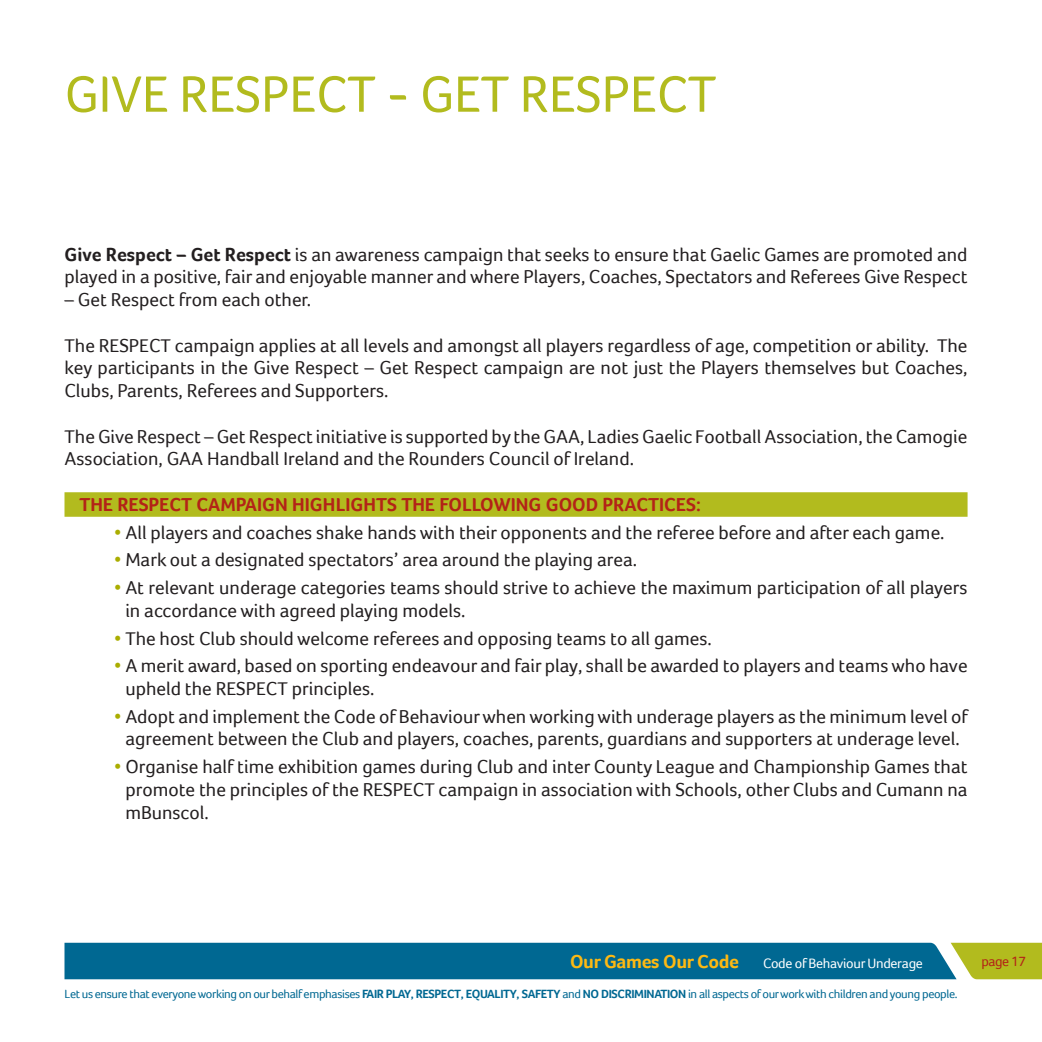
<style>
.page{position:relative;width:1042px;height:1042px;background:#fff}
.page>*{position:absolute;margin:0;border:0;box-sizing:border-box;transform-origin:0 0}
.t1{font:52.5px "Foco";color:#b2bb1e}
.t2{font:19.25px/22.8px "Foco";color:#231f20}
.t3{font:700 19.25px "Foco";color:#b32317}
.t4{font:14px "Foco";letter-spacing:-.02em;color:#fff}
.t5{font:14px "Foco";letter-spacing:-.03em;color:#b32317}
.t6{font:12.25px "Foco";letter-spacing:-.03em;color:#006892}
.s1{font-weight:700}
.s2{color:#aaad00}
.s3{font-weight:700;font-size:19.25px;color:#fdb913}
</style>
<div class="page">
<svg style="left:64px;top:943px;width:978px;height:36px;background:#13718a"></svg>
<div style="left:64px;top:492px;width:903px;height:25px;background:#b2bb1e"></div>
<h1 class="t1" style="left:64px;top:64px;width:653px">GIVE RESPECT - GET RESPECT</h1>
<p class="t2" style="left:64px;top:242px;width:904px"><span class="s1">Give Respect – Get Respect</span> is an awareness campaign that seeks to ensure that Gaelic Games are promoted and played in a positive, fair and enjoyable manner and where Players, Coaches, Spectators and Referees Give Respect</p>
<p class="t2" style="left:64px;top:288px;width:248px">– Get Respect from each other.</p>
<p class="t2" style="left:64px;top:333px;width:904px;text-align:justify">The RESPECT campaign applies at all levels and amongst all players regardless of age, competition or ability. The key participants in the Give Respect – Get Respect campaign are not just the Players themselves but Coaches, Clubs, Parents, Referees and Supporters.</p>
<p class="t2" style="left:64px;top:424px;width:904px">The Give Respect – Get Respect initiative is supported by the GAA, Ladies Gaelic Football Association, the Camogie<br>Association, GAA Handball Ireland and the Rounders Council of Ireland.</p>
<p class="t3" style="left:79px;top:493px;width:623px">THE RESPECT CAMPAIGN HIGHLIGHTS THE FOLLOWING GOOD PRACTICES:</p>
<p class="t2" style="left:114px;top:520px;width:832px"><span class="s2">•</span> All players and coaches shake hands with their opponents and the referee before and after each game.</p>
<p class="t2" style="left:114px;top:548px;width:524px"><span class="s2">•</span> Mark out a designated spectators’ area around the playing area.</p>
<p class="t2" style="left:125px;top:576px;width:844px;text-indent:-11px"><span class="s2">•</span> At relevant underage categories teams should strive to achieve the maximum participation of all players in accordance with agreed playing models.</p>
<p class="t2" style="left:114px;top:626px;width:599px"><span class="s2">•</span> The host Club should welcome referees and opposing teams to all games.</p>
<p class="t2" style="left:125px;top:654px;width:844px;text-indent:-11px"><span class="s2">•</span> A merit award, based on sporting endeavour and fair play, shall be awarded to players and teams who have upheld the RESPECT principles.</p>
<p class="t2" style="left:114px;top:705px;width:855px;text-align:center"><span class="s2">•</span> Adopt and implement the Code of Behaviour when working with underage players as the minimum level of agreement between the Club and players, coaches, parents, guardians and supporters at underage level.</p>
<p class="t2" style="left:125px;top:755px;width:844px;text-align:justify;text-indent:-11px"><span class="s2">•</span> Organise half time exhibition games during Club and inter County League and Championship Games that promote the principles of the RESPECT campaign in association with Schools, other Clubs and Cumann na mBunscol.</p>
<p class="t4" style="left:570px;top:955px;width:354px"><span class="s3">Our Games Our Code</span> Code of Behaviour Underage</p>
<p class="t5" style="left:981px;top:953px;width:46px">page 17</p>
<p class="t6" style="left:64px;top:987px;width:894px">Let us ensure that everyone working on our behalf emphasises <span class="s1">FAIR PLAY, RESPECT, EQUALITY, SAFETY</span> and <span class="s1">NO DISCRIMINATION</span> in all aspects of our work with children and young people.</p>
</div>
